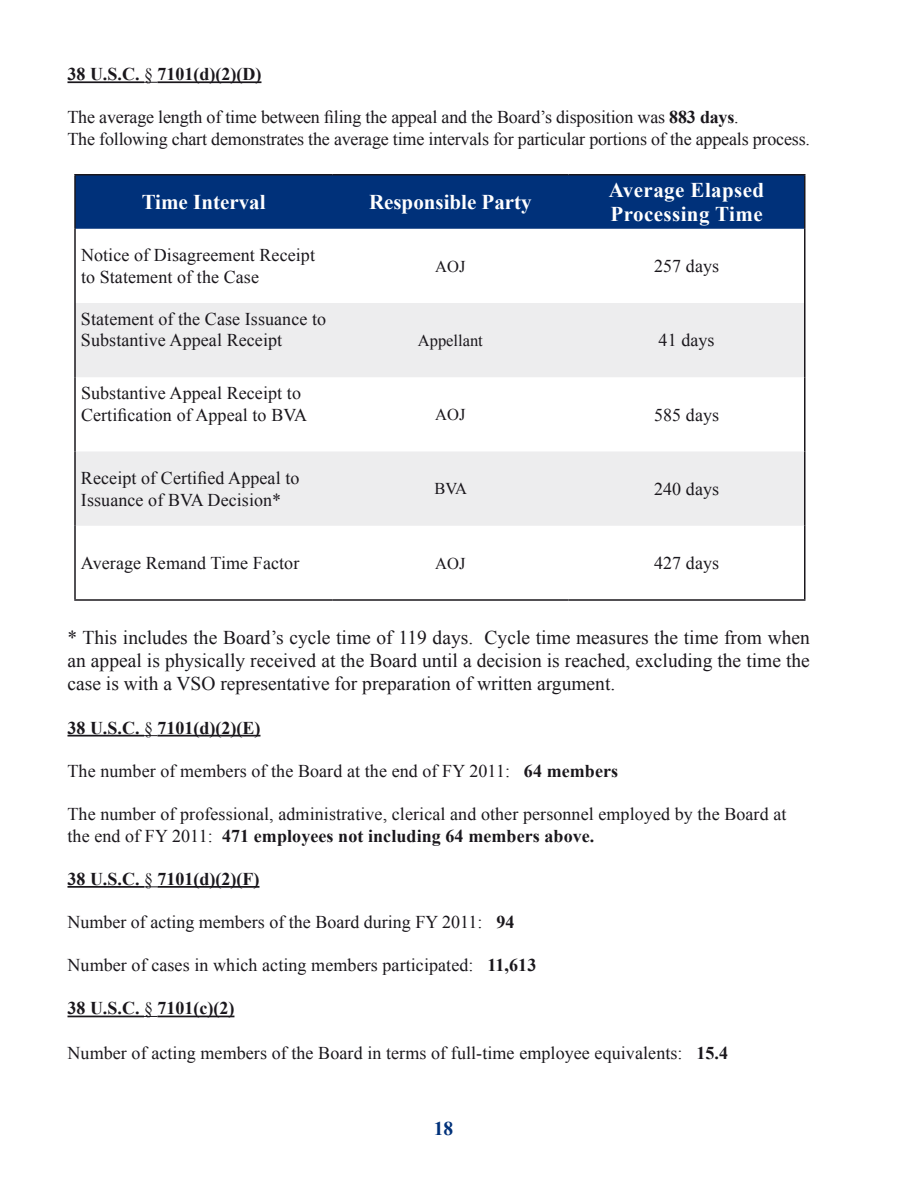
<style>
.page{position:relative;width:918px;height:1188px;background:#fff}
.page>*{position:absolute;margin:0;border:0;box-sizing:border-box;transform-origin:0 0}
.t1{font:700 21px "Times New Roman";color:#fff}
.t2{font:700 21px/24.2px "Times New Roman";letter-spacing:.02em;color:#fff}
.t3{font:19.5px/23.4px "Times New Roman";color:#1a171c;text-align:justify}
.t4{font:700 19.5px "Times New Roman";color:#00317a}
.t5{font:18px/21.6px "Times New Roman";letter-spacing:.005em;color:#1a171c}
.t6{font:700 18px "Times New Roman";color:#1a171c}
.t7{font:16.5px "Times New Roman";color:#1a171c}
.s1{font-weight:400}
.s2{font-weight:700}
</style>
<div class="page">
<hr style="left:68px;top:81px;width:76px;height:2px;background:#1a171c">
<svg style="left:144px;top:82px;width:14px;height:1px"></svg>
<hr style="left:158px;top:81px;width:103px;height:2px;background:#1a171c">
<hr style="left:68px;top:735px;width:76px;height:2px;background:#1a171c">
<svg style="left:144px;top:735px;width:14px;height:1px"></svg>
<hr style="left:158px;top:735px;width:102px;height:2px;background:#1a171c">
<hr style="left:68px;top:886px;width:76px;height:2px;background:#1a171c">
<svg style="left:144px;top:886px;width:14px;height:1px"></svg>
<hr style="left:158px;top:886px;width:101px;height:2px;background:#1a171c">
<hr style="left:68px;top:1016px;width:76px;height:1px;background:#1a171c">
<svg style="left:144px;top:1016px;width:14px;height:1px"></svg>
<hr style="left:158px;top:1016px;width:76px;height:1px;background:#1a171c">
<div style="left:76px;top:176px;width:728px;height:53px;background:#00317a"></div>
<svg style="left:76px;top:303px;width:728px;height:223px;fill:#ededee"></svg>
<hr style="left:74px;top:174px;width:258px;height:2px;background:#1a171c">
<hr style="left:74px;top:176px;width:2px;height:53px;background:#1a171c">
<hr style="left:332px;top:174px;width:236px;height:2px;background:#1a171c">
<hr style="left:568px;top:174px;width:238px;height:2px;background:#1a171c">
<hr style="left:804px;top:176px;width:2px;height:53px;background:#1a171c">
<hr style="left:74px;top:229px;width:2px;height:74px;background:#1a171c">
<hr style="left:804px;top:229px;width:2px;height:74px;background:#1a171c">
<hr style="left:74px;top:303px;width:2px;height:74px;background:#1a171c">
<hr style="left:804px;top:303px;width:2px;height:74px;background:#1a171c">
<hr style="left:74px;top:377px;width:2px;height:75px;background:#1a171c">
<hr style="left:804px;top:377px;width:2px;height:75px;background:#1a171c">
<hr style="left:74px;top:452px;width:2px;height:74px;background:#1a171c">
<hr style="left:804px;top:452px;width:2px;height:74px;background:#1a171c">
<hr style="left:74px;top:526px;width:2px;height:73px;background:#1a171c">
<hr style="left:804px;top:526px;width:2px;height:73px;background:#1a171c">
<hr style="left:74px;top:599px;width:258px;height:2px;background:#1a171c">
<hr style="left:332px;top:599px;width:236px;height:2px;background:#1a171c">
<hr style="left:568px;top:599px;width:238px;height:2px;background:#1a171c">
<p class="t6" style="left:68px;top:62px;width:195px">38 U.S.C. <span class="s1">§</span> 7101(d)(2)(D)</p>
<p class="t5" style="left:68px;top:106px;width:744px">The average length of time between filing the appeal and the Board’s disposition was <span class="s2">883 days</span>.<br>The following chart demonstrates the average time intervals for particular portions of the appeals process.</p>
<p class="t1" style="left:142px;top:187px;width:125px">Time Interval</p>
<p class="t1" style="left:369px;top:187px;width:164px">Responsible Party</p>
<p class="t2" style="left:609px;top:177px;width:157px">Average Elapsed<br>Processing Time</p>
<p class="t5" style="left:81px;top:244px;width:236px">Notice of Disagreement Receipt to Statement of the Case</p>
<p class="t7" style="left:435px;top:255px;width:32px">AOJ</p>
<p class="t5" style="left:654px;top:255px;width:67px">257 days</p>
<p class="t5" style="left:81px;top:308px;width:247px">Statement of the Case Issuance to<br>Substantive Appeal Receipt</p>
<p class="t7" style="left:418px;top:329px;width:67px">Appellant</p>
<p class="t5" style="left:659px;top:329px;width:58px">41 days</p>
<p class="t5" style="left:81px;top:382px;width:228px">Substantive Appeal Receipt to<br>Certification of Appeal to BVA</p>
<p class="t7" style="left:435px;top:403px;width:32px">AOJ</p>
<p class="t5" style="left:654px;top:404px;width:67px">585 days</p>
<p class="t5" style="left:81px;top:467px;width:220px">Receipt of Certified Appeal to<br>Issuance of BVA Decision*</p>
<p class="t7" style="left:434px;top:478px;width:34px">BVA</p>
<p class="t5" style="left:654px;top:478px;width:67px">240 days</p>
<p class="t5" style="left:81px;top:552px;width:220px">Average Remand Time Factor</p>
<p class="t7" style="left:435px;top:552px;width:32px">AOJ</p>
<p class="t5" style="left:654px;top:552px;width:67px">427 days</p>
<p class="t3" style="left:68px;top:625px;width:744px">* This includes the Board’s cycle time of 119 days. Cycle time measures the time from when an appeal is physically received at the Board until a decision is reached, excluding the time the case is with a VSO representative for preparation of written argument.</p>
<p class="t6" style="left:68px;top:715px;width:194px">38 U.S.C. <span class="s1">§</span> 7101(d)(2)(E)</p>
<p class="t5" style="left:68px;top:760px;width:552px">The number of members of the Board at the end of FY 2011: <span class="s2">64 members</span></p>
<p class="t5" style="left:68px;top:803px;width:721px">The number of professional, administrative, clerical and other personnel employed by the Board at the end of FY 2011: <span class="s2">471 employees not including 64 members above.</span></p>
<p class="t6" style="left:68px;top:866px;width:193px">38 U.S.C. <span class="s1">§</span> 7101(d)(2)(F)</p>
<p class="t5" style="left:68px;top:911px;width:448px">Number of acting members of the Board during FY 2011: <span class="s2">94</span></p>
<p class="t5" style="left:68px;top:954px;width:470px">Number of cases in which acting members participated: <span class="s2">11,613</span></p>
<p class="t6" style="left:68px;top:996px;width:168px">38 U.S.C. <span class="s1">§</span> 7101(c)(2)</p>
<p class="t5" style="left:68px;top:1042px;width:662px">Number of acting members of the Board in terms of full-time employee equivalents: <span class="s2">15.4</span></p>
<p class="t4" style="left:434px;top:1115px;width:21px">18</p>
</div>
